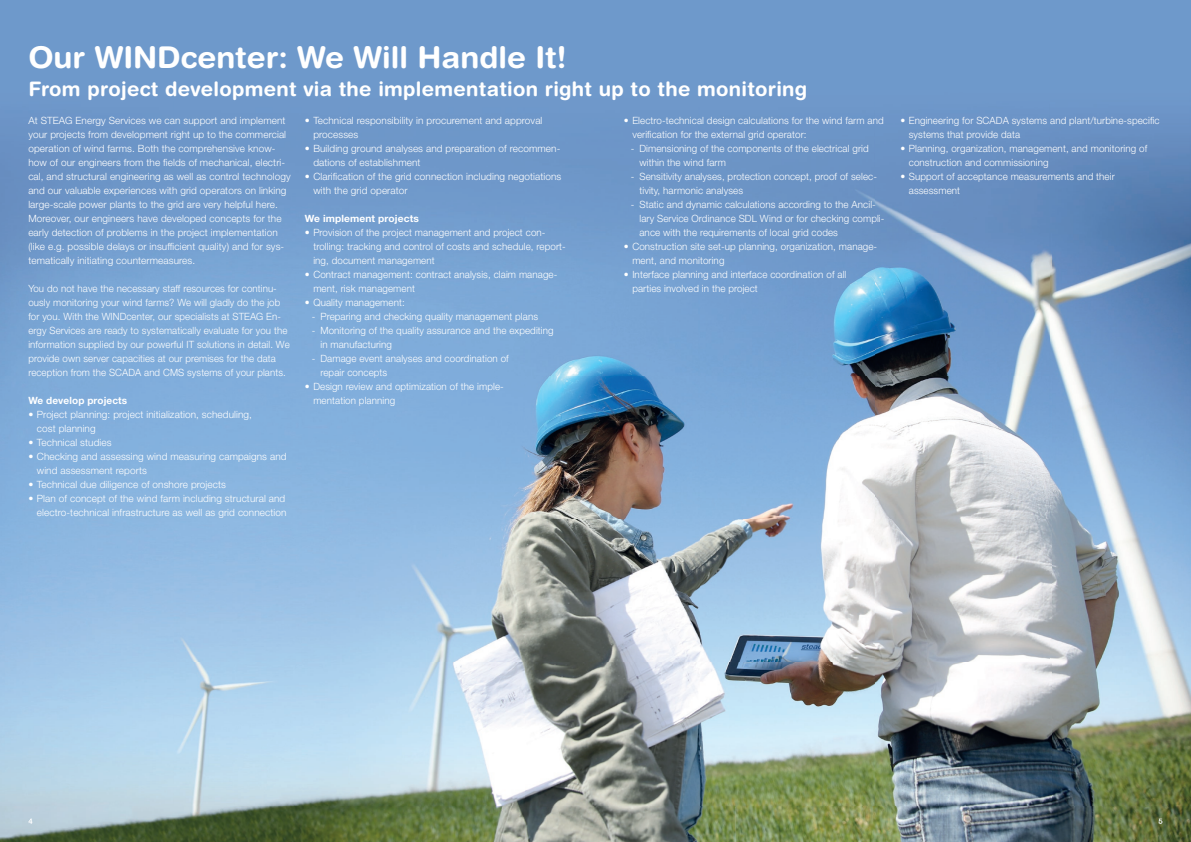
<style>
.page{position:relative;width:1191px;height:842px;background:#fff}
.page>*{position:absolute;margin:0;border:0;box-sizing:border-box;transform-origin:0 0}
.t1{font:700 30px "Helvetica Rounded LT Pro";color:#fff}
.t2{font:700 20px "Helvetica Rounded LT Pro";letter-spacing:.015em;color:#fff}
.t3{font:300 10px/14px "Helvetica Neue LT Std";letter-spacing:.01em;color:#fff}
.t4{font:700 10px "Helvetica Neue LT Std";letter-spacing:.01em;color:#fff}
</style>
<div class="page">
<div style="left:0;top:0;width:1191px;height:91px;background:#6e99cb"></div>
<img style="left:0;top:91px;width:1191px;height:751px">
<svg style="left:28px;top:818px;width:4px;height:6px"></svg>
<svg style="left:1158px;top:818px;width:4px;height:6px"></svg>
<h1 class="t1" style="left:28px;top:39px;width:540px">Our WINDcenter: We Will Handle It!</h1>
<h2 class="t2" style="left:28px;top:76px;width:780px">From project development via the implementation right up to the monitoring</h2>
<p class="t3" style="left:313px;top:113px;width:231px;text-indent:-8px">• Technical responsibility in procurement and approval processes</p>
<p class="t3" style="left:313px;top:141px;width:248px;text-indent:-8px">• Building ground analyses and preparation of recommen&shy;dations of establishment</p>
<p class="t3" style="left:313px;top:169px;width:249px;text-indent:-8px">• Clarification of the grid connection including negotiations with the grid operator</p>
<p class="t4" style="left:305px;top:212px;width:116px">We implement projects</p>
<p class="t3" style="left:313px;top:225px;width:254px;text-indent:-9px">• Provision of the project management and project con&shy;trolling: tracking and control of costs and schedule, report&shy;ing, document management</p>
<p class="t3" style="left:313px;top:267px;width:245px;text-indent:-9px">• Contract management: contract analysis, claim manage&shy;ment, risk management</p>
<p class="t3" style="left:305px;top:295px;width:101px">• Quality management:</p>
<p class="t3" style="left:312px;top:309px;width:228px">- Preparing and checking quality management plans</p>
<p class="t3" style="left:320px;top:323px;width:235px;text-indent:-9px">- Monitoring of the quality assurance and the expediting in manufacturing</p>
<p class="t3" style="left:320px;top:351px;width:190px;text-indent:-9px">- Damage event analyses and coordination of repair concepts</p>
<p class="t3" style="left:313px;top:379px;width:192px;text-indent:-9px">• Design review and optimization of the imple&shy;mentation planning</p>
<p class="t3" style="left:28px;top:113px;width:264px">At STEAG Energy Services we can support and implement your projects from development right up to the commercial operation of wind farms. Both the comprehensive know&shy;how of our engineers from the fields of mechanical, electri&shy;cal, and structural engineering as well as control technology and our valuable experiences with grid operators on linking large-scale power plants to the grid are very helpful here.<br>Moreover, our engineers have developed concepts for the early detection of problems in the project implementation (like e.g. possible delays or insufficient quality) and for sys&shy;tematically initiating countermeasures.</p>
<p class="t3" style="left:28px;top:281px;width:263px">You do not have the necessary staff resources for continu&shy;ously monitoring your wind farms? We will gladly do the job for you. With the WINDcenter, our specialists at STEAG En&shy;ergy Services are ready to systematically evaluate for you the information supplied by our powerful IT solutions in detail. We provide own server capacities at our premises for the data reception from the SCADA and CMS systems of your plants.</p>
<p class="t4" style="left:28px;top:394px;width:100px">We develop projects</p>
<p class="t3" style="left:37px;top:407px;width:217px;text-indent:-8px">• Project planning: project initialization, scheduling, cost planning</p>
<p class="t3" style="left:28px;top:435px;width:85px">• Technical studies</p>
<p class="t3" style="left:37px;top:449px;width:251px;text-indent:-8px">• Checking and assessing wind measuring campaigns and wind assessment reports</p>
<p class="t3" style="left:28px;top:477px;width:199px">• Technical due diligence of onshore projects</p>
<p class="t3" style="left:28px;top:491px;width:260px;text-align:right">• Plan of concept of the wind farm including structural and electro-technical infrastructure as well as grid connection</p>
<p class="t3" style="left:632px;top:113px;width:253px;text-indent:-9px">• Electro-technical design calculations for the wind farm and verification for the external grid operator:</p>
<p class="t3" style="left:639px;top:141px;width:231px;text-indent:-9px">- Dimensioning of the components of the electrical grid within the wind farm</p>
<p class="t3" style="left:639px;top:169px;width:239px;text-indent:-9px">- Sensitivity analyses, protection concept, proof of selec&shy;tivity, harmonic analyses</p>
<p class="t3" style="left:639px;top:197px;width:246px;text-indent:-9px">- Static and dynamic calculations according to the Ancil&shy;lary Service Ordinance SDL Wind or for checking compli&shy;ance with the requirements of local grid codes</p>
<p class="t3" style="left:632px;top:239px;width:246px;text-indent:-9px">• Construction site set-up planning, organization, manage&shy;ment, and monitoring</p>
<p class="t3" style="left:632px;top:267px;width:215px;text-indent:-9px">• Interface planning and interface coordination of all parties involved in the project</p>
<p class="t3" style="left:909px;top:113px;width:252px;text-indent:-9px">• Engineering for SCADA systems and plant/turbine-specific systems that provide data</p>
<p class="t3" style="left:909px;top:141px;width:240px;text-indent:-9px">• Planning, organization, management, and monitoring of construction and commissioning</p>
<p class="t3" style="left:909px;top:169px;width:207px;text-indent:-9px">• Support of acceptance measurements and their assessment</p>
</div>
